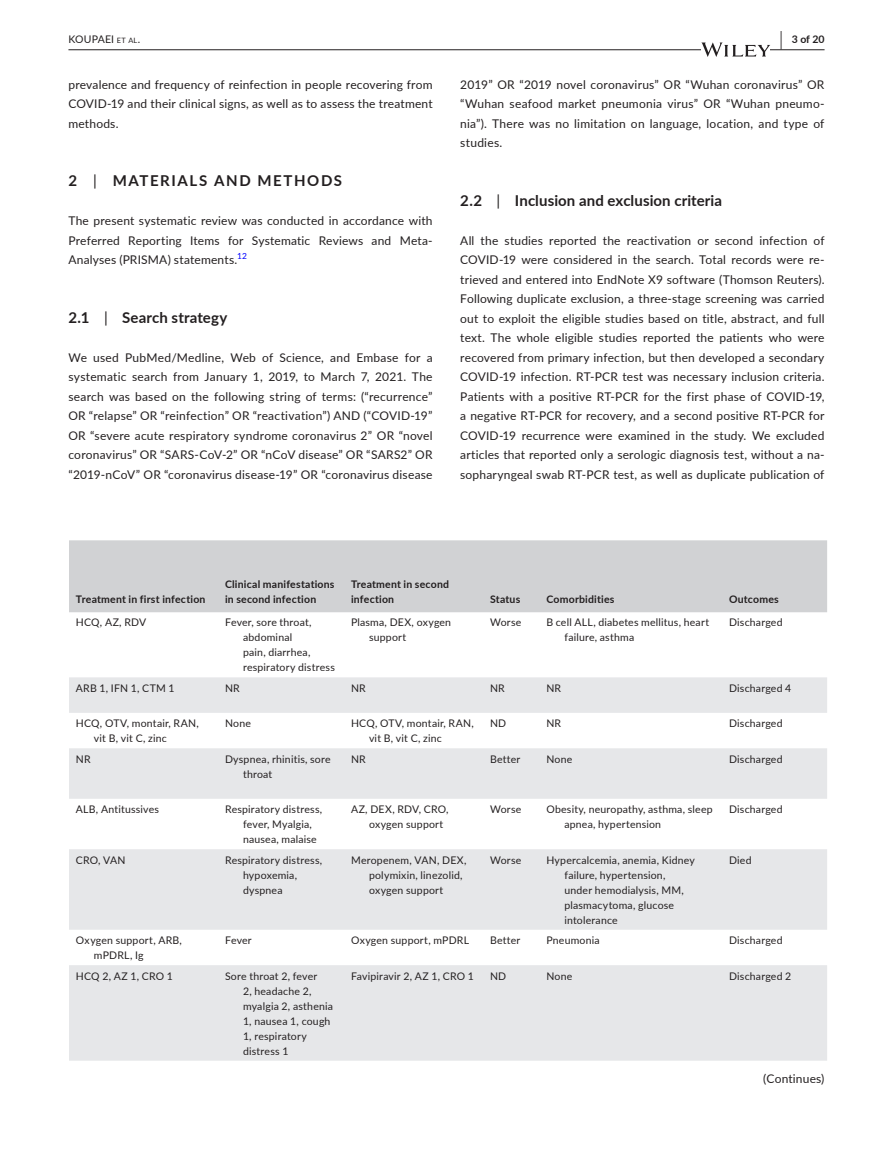
<style>
.page{position:relative;width:893px;height:1174px;background:#fff}
.page>*{position:absolute;margin:0;border:0;box-sizing:border-box;transform-origin:0 0}
.t1{font:700 15px "Lato";letter-spacing:.01em;color:#231f20}
.t2{font:700 15px "Lato";letter-spacing:.11em;color:#231f20}
.t3{font:12px/19.5px "Lato";letter-spacing:.015em;color:#231f20;text-align:justify}
.t4{font:10.5px/15px "Lato";letter-spacing:.02em;color:#231f20}
.t5{font:700 10.5px/15px "Lato";letter-spacing:.02em;color:#231f20}
.t6{font:10.5px "Lato";letter-spacing:.01em;color:#231f20}
.s1{font-size:7.35px}
.s2{font-size:19.5px}
.s3{font-weight:400}
</style>
<div class="page">
<hr style="left:68px;top:49px;width:756px;height:1px;background:#231f20">
<svg style="left:701px;top:42px;width:69px;height:15px"></svg>
<div style="left:69px;top:540px;width:758px;height:72px;background:#d1d2d4"></div>
<svg style="left:69px;top:677px;width:758px;height:383px;fill:#e6e7e9"></svg>
<p class="t6" style="left:68px;top:31px;width:73px">KOUPAEI <span class="s1">et al</span>.</p>
<p class="t5" style="left:780px;top:31px;width:46px"><span class="s2">|</span> 3 of 20</p>
<p class="t3" style="left:68px;top:74px;width:366px">prevalence and frequency of reinfection in people recovering from COVID-19 and their clinical signs, as well as to assess the treatment methods.</p>
<p class="t3" style="left:460px;top:74px;width:366px">2019” OR “2019 novel coronavirus” OR “Wuhan coronavirus” OR “Wuhan seafood market pneumonia virus” OR “Wuhan pneumo&shy;nia”). There was no limitation on language, location, and type of studies.</p>
<p class="t2" style="left:68px;top:170px;width:275px">2 <span class="s3">|</span> MATERIALS AND METHODS</p>
<p class="t3" style="left:68px;top:210px;width:366px">The present systematic review was conducted in accordance with Preferred Reporting Items for Systematic Reviews and Meta-Analyses (PRISMA) statements.<sup>12</sup></p>
<p class="t1" style="left:68px;top:306px;width:160px">2.1 <span class="s3">|</span> Search strategy</p>
<p class="t3" style="left:68px;top:347px;width:366px">We used PubMed/Medline, Web of Science, and Embase for a systematic search from January 1, 2019, to March 7, 2021. The search was based on the following string of terms: (“recurrence” OR “relapse” OR “reinfection” OR “reactivation”) AND (“COVID-19” OR “severe acute respiratory syndrome coronavirus 2” OR “novel coronavirus” OR “SARS-CoV-2” OR “nCoV disease” OR “SARS2” OR “2019-nCoV” OR “coronavirus disease-19” OR “coronavirus disease</p>
<p class="t1" style="left:460px;top:189px;width:263px">2.2 <span class="s3">|</span> Inclusion and exclusion criteria</p>
<p class="t3" style="left:460px;top:230px;width:366px">All the studies reported the reactivation or second infection of COVID-19 were considered in the search. Total records were re&shy;trieved and entered into EndNote X9 software (Thomson Reuters).<br>Following duplicate exclusion, a three-stage screening was carried out to exploit the eligible studies based on title, abstract, and full text. The whole eligible studies reported the patients who were recovered from primary infection, but then developed a secondary COVID-19 infection. RT-PCR test was necessary inclusion criteria.<br>Patients with a positive RT-PCR for the first phase of COVID-19, a negative RT-PCR for recovery, and a second positive RT-PCR for COVID-19 recurrence were examined in the study. We excluded articles that reported only a serologic diagnosis test, without a na&shy;sopharyngeal swab RT-PCR test, as well as duplicate publication of</p>
<p class="t5" style="left:76px;top:591px;width:131px">Treatment in first infection</p>
<p class="t5" style="left:225px;top:576px;width:111px">Clinical manifestations in second infection</p>
<p class="t5" style="left:351px;top:576px;width:100px">Treatment in second infection</p>
<p class="t5" style="left:490px;top:591px;width:32px">Status</p>
<p class="t5" style="left:546px;top:591px;width:70px">Comorbidities</p>
<p class="t5" style="left:729px;top:591px;width:51px">Outcomes</p>
<p class="t4" style="left:76px;top:614px;width:72px">HCQ, AZ, RDV</p>
<p class="t4" style="left:243px;top:614px;width:93px;text-indent:-18px">Fever, sore throat, abdominal<br>pain, diarrhea, respiratory distress</p>
<p class="t4" style="left:369px;top:614px;width:84px;text-indent:-18px">Plasma, DEX, oxygen support</p>
<p class="t4" style="left:490px;top:614px;width:33px">Worse</p>
<p class="t4" style="left:564px;top:614px;width:146px;text-indent:-18px">B cell ALL, diabetes mellitus, heart failure, asthma</p>
<p class="t4" style="left:729px;top:614px;width:55px">Discharged</p>
<p class="t4" style="left:76px;top:680px;width:100px">ARB 1, IFN 1, CTM 1</p>
<p class="t4" style="left:225px;top:680px;width:16px">NR</p>
<p class="t4" style="left:351px;top:680px;width:16px">NR</p>
<p class="t4" style="left:490px;top:680px;width:16px">NR</p>
<p class="t4" style="left:546px;top:680px;width:16px">NR</p>
<p class="t4" style="left:729px;top:680px;width:64px">Discharged 4</p>
<p class="t4" style="left:94px;top:715px;width:106px;text-indent:-18px">HCQ, OTV, montair, RAN, vit B, vit C, zinc</p>
<p class="t4" style="left:225px;top:715px;width:28px">None</p>
<p class="t4" style="left:369px;top:715px;width:106px;text-indent:-18px">HCQ, OTV, montair, RAN, vit B, vit C, zinc</p>
<p class="t4" style="left:490px;top:715px;width:18px">ND</p>
<p class="t4" style="left:546px;top:715px;width:16px">NR</p>
<p class="t4" style="left:729px;top:715px;width:55px">Discharged</p>
<p class="t4" style="left:76px;top:751px;width:16px">NR</p>
<p class="t4" style="left:243px;top:751px;width:89px;text-indent:-18px">Dyspnea, rhinitis, sore throat</p>
<p class="t4" style="left:351px;top:751px;width:16px">NR</p>
<p class="t4" style="left:490px;top:751px;width:32px">Better</p>
<p class="t4" style="left:546px;top:751px;width:28px">None</p>
<p class="t4" style="left:729px;top:751px;width:55px">Discharged</p>
<p class="t4" style="left:76px;top:801px;width:85px">ALB, Antitussives</p>
<p class="t4" style="left:243px;top:801px;width:81px;text-indent:-18px">Respiratory distress, fever, Myalgia, nausea, malaise</p>
<p class="t4" style="left:369px;top:801px;width:81px;text-indent:-18px">AZ, DEX, RDV, CRO, oxygen support</p>
<p class="t4" style="left:490px;top:801px;width:33px">Worse</p>
<p class="t4" style="left:564px;top:801px;width:150px;text-indent:-18px">Obesity, neuropathy, asthma, sleep apnea, hypertension</p>
<p class="t4" style="left:729px;top:801px;width:55px">Discharged</p>
<p class="t4" style="left:76px;top:852px;width:51px">CRO, VAN</p>
<p class="t4" style="left:243px;top:852px;width:81px;text-indent:-18px">Respiratory distress, hypoxemia, dyspnea</p>
<p class="t4" style="left:369px;top:852px;width:99px;text-indent:-18px">Meropenem, VAN, DEX, polymixin, linezolid, oxygen support</p>
<p class="t4" style="left:490px;top:852px;width:33px">Worse</p>
<p class="t4" style="left:564px;top:852px;width:132px;text-indent:-18px">Hypercalcemia, anemia, Kidney failure, hypertension, under hemodialysis, MM, plasmacytoma, glucose intolerance</p>
<p class="t4" style="left:729px;top:852px;width:24px">Died</p>
<p class="t4" style="left:94px;top:932px;width:90px;text-indent:-18px">Oxygen support, ARB, mPDRL, Ig</p>
<p class="t4" style="left:225px;top:932px;width:28px">Fever</p>
<p class="t4" style="left:351px;top:932px;width:120px">Oxygen support, mPDRL</p>
<p class="t4" style="left:490px;top:932px;width:32px">Better</p>
<p class="t4" style="left:546px;top:932px;width:55px">Pneumonia</p>
<p class="t4" style="left:729px;top:932px;width:55px">Discharged</p>
<p class="t4" style="left:76px;top:968px;width:98px">HCQ 2, AZ 1, CRO 1</p>
<p class="t4" style="left:243px;top:968px;width:91px;text-indent:-18px">Sore throat 2, fever<br>2, headache 2, myalgia 2, asthenia<br>1, nausea 1, cough<br>1, respiratory distress 1</p>
<p class="t4" style="left:351px;top:968px;width:124px">Favipiravir 2, AZ 1, CRO 1</p>
<p class="t4" style="left:490px;top:968px;width:18px">ND</p>
<p class="t4" style="left:546px;top:968px;width:28px">None</p>
<p class="t4" style="left:729px;top:968px;width:64px">Discharged 2</p>
<p class="t3" style="left:763px;top:1068px;width:63px">(Continues)</p>
</div>
